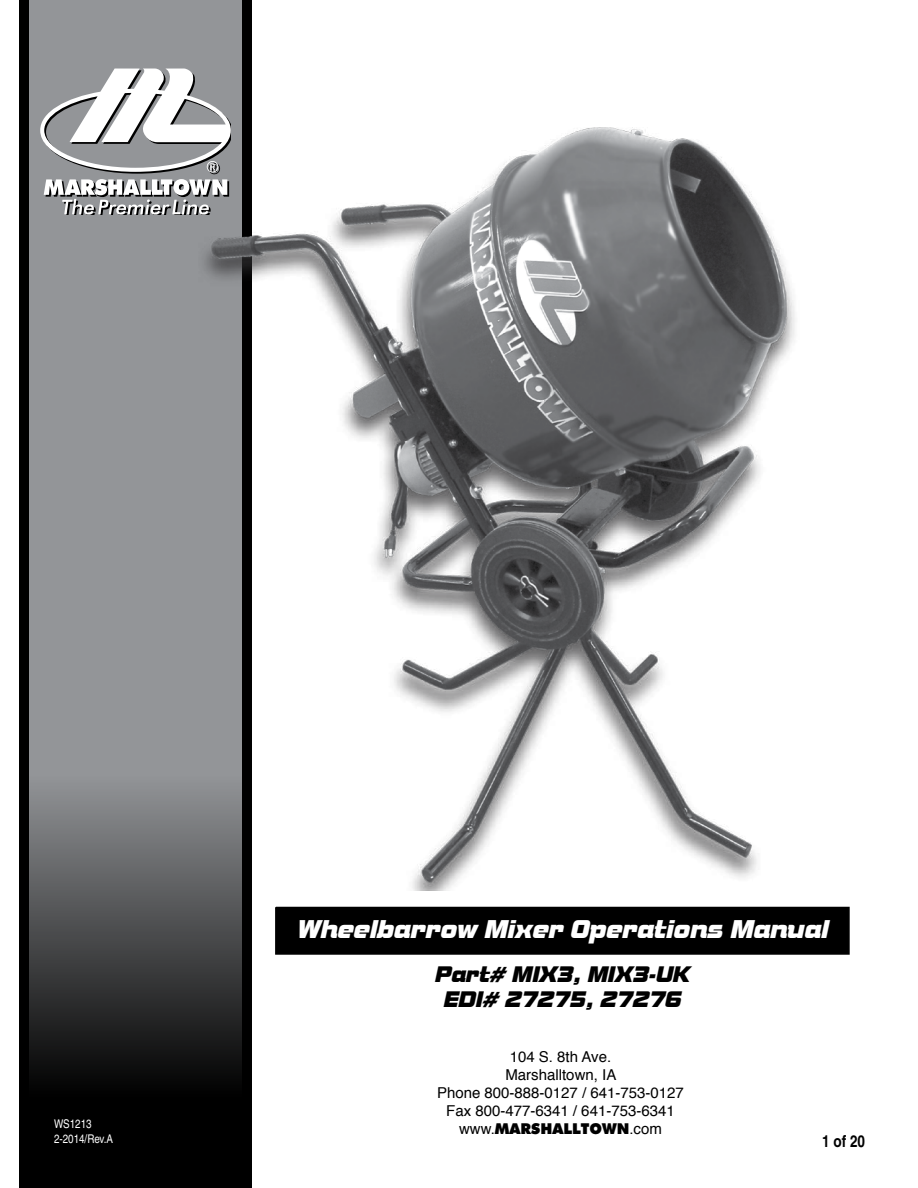
<style>
.page{position:relative;width:918px;height:1188px;background:#fff}
.page>*{position:absolute;margin:0;border:0;box-sizing:border-box;transform-origin:0 0}
.t1{font:italic 24px "Nuts";color:#fff}
.t2{font:italic 21px/25.2px "Nuts";color:#000;text-align:center}
.t3{font:700 condensed 16.5px "Helvetica";color:#000}
.t4{font:15px/18px "Helvetica";color:#000;text-align:center}
.t5{font:700 expanded 15px "Futuri SW";color:#000}
.t6{font:condensed 12px "Helvetica";color:#fff}
.s1{font-family:"Helvetica";font-weight:400;font-stretch:normal}
</style>
<div class="page">
<div style="left:276px;top:907px;width:573px;height:47px;background:#000"></div>
<div style="left:275px;top:907px;width:575px;height:48px;border:2px solid #000"></div>
<div style="left:19px;top:0;width:233px;height:1188px;background:#000"></div>
<svg style="left:30px;top:0;width:212px;height:1075px;background:#7a7b7e"></svg>
<svg style="left:40px;top:69px;width:191px;height:146px;background:#b0b1b2"></svg>
<img style="left:198px;top:104px;width:597px;height:787px">
<h1 class="t1" style="left:296px;top:915px;width:533px">Wheelbarrow Mixer Operations Manual</h1>
<h2 class="t2" style="left:434px;top:962px;width:256px">Part# MIX3, MIX3-UK<br>EDI# 27275, 27276</h2>
<p class="t4" style="left:437px;top:1048px;width:248px">104 S. 8th Ave.<br>Marshalltown, IA<br>Phone 800-888-0127 / 641-753-0127<br>Fax 800-477-6341 / 641-753-6341</p>
<p class="t6" style="left:54px;top:1117px;width:39px">WS1213</p>
<p class="t5" style="left:459px;top:1118px;width:204px"><span class="s1">www.</span>MARSHALLTOWN<span class="s1">.com</span></p>
<p class="t6" style="left:54px;top:1132px;width:61px">2-2014/Rev.A</p>
<p class="t3" style="left:822px;top:1131px;width:44px">1 of 20</p>
</div>
